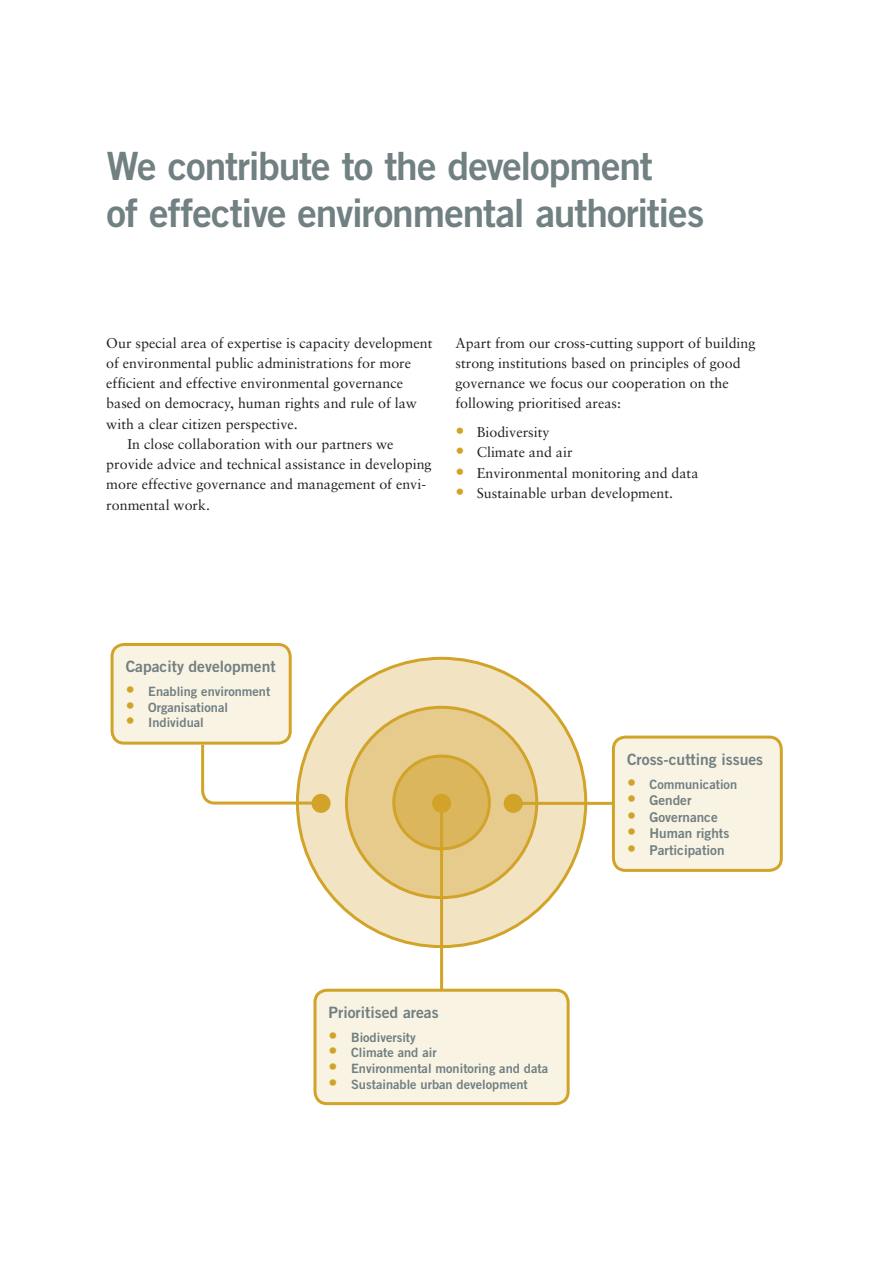
<style>
.page{position:relative;width:893px;height:1263px;background:#fff}
.page>*{position:absolute;margin:0;border:0;box-sizing:border-box;transform-origin:0 0}
.Rubrik_Nivå_1{font:39px/46.8px "Trade Gothic LT Bold Two";letter-spacing:-.03em;color:#718082}
.Punktlista{font:15.6px "Trade Gothic LT Bold Two";color:#718082}
.Brödtext{font:14.25px/20.2px "Sabon LT";color:#231f20}
.Brödtext_Indrag{font:14.25px/20.2px "Sabon LT";color:#231f20}
.t1{font:13.5px "Trade Gothic LT Bold Two";color:#718082}
.t2{font:12.9px "Trade Gothic LT Bold Two";color:#718082}
.s1{font-size:18px;color:#d1a328}
</style>
<div class="page">
<div style="left:297px;top:658px;width:289px;height:288px;background:#f2e3c2;border-radius:50%"></div>
<div style="left:346px;top:707px;width:191px;height:191px;background:#e6cb8d;border-radius:50%"></div>
<div style="left:394px;top:756px;width:95px;height:93px;background:#dbb65c;border-radius:50%"></div>
<div style="left:392px;top:754px;width:99px;height:96px;border:3px solid #d1a328;border-radius:50%"></div>
<div style="left:432px;top:794px;width:19px;height:19px;background:#d1a328;border-radius:50%"></div>
<div style="left:504px;top:794px;width:19px;height:19px;background:#d1a328;border-radius:50%"></div>
<div style="left:311px;top:794px;width:20px;height:19px;background:#d1a328;border-radius:50%"></div>
<div style="left:315px;top:990px;width:253px;height:114px;background:#f9f3e4;border-radius:12px"></div>
<div style="left:313px;top:989px;width:257px;height:116px;border:3px solid #d1a328;border-radius:12px"></div>
<div style="left:112px;top:644px;width:178px;height:99px;background:#f9f3e4;border-radius:12px"></div>
<div style="left:111px;top:643px;width:181px;height:102px;border:3px solid #d1a328;border-radius:12px"></div>
<div style="left:613px;top:737px;width:168px;height:133px;background:#f9f3e4;border-radius:12px"></div>
<div style="left:612px;top:736px;width:171px;height:136px;border:3px solid #d1a328;border-radius:12px"></div>
<svg style="left:200px;top:742px;width:118px;height:64px"></svg>
<hr style="left:513px;top:802px;width:100px;height:3px;background:#d1a328">
<hr style="left:440px;top:804px;width:3px;height:186px;background:#d1a328">
<p class="Rubrik_Nivå_1" style="left:107px;top:142px;width:599px">We contribute to the development<br>of effective environmental authorities</p>
<p class="Brödtext" style="left:106px;top:332px;width:328px">Our special area of expertise is capacity development of environmental public administrations for more efficient and effective environmental governance based on democracy, human rights and rule of law with a clear citizen perspective.</p>
<p class="Brödtext_Indrag" style="left:106px;top:434px;width:327px;text-indent:21px">In close collaboration with our partners we provide advice and technical assistance in developing more effective governance and management of envi&shy;ronmental work.</p>
<p class="Brödtext" style="left:455px;top:332px;width:302px">Apart from our cross-cutting support of building strong institutions based on principles of good governance we focus our cooperation on the following prioritised areas:</p>
<p class="Brödtext" style="left:455px;top:422px;width:96px"><span class="s1">•</span> Biodiversity</p>
<p class="Brödtext" style="left:455px;top:442px;width:119px"><span class="s1">•</span> Climate and air</p>
<p class="Brödtext" style="left:455px;top:462px;width:244px"><span class="s1">•</span> Environmental monitoring and data</p>
<p class="Brödtext" style="left:455px;top:483px;width:219px"><span class="s1">•</span> Sustainable urban development.</p>
<p class="Punktlista" style="left:126px;top:657px;width:152px">Capacity development</p>
<p class="t2" style="left:126px;top:683px;width:146px"><span class="s1">•</span> Enabling environment</p>
<p class="t2" style="left:126px;top:699px;width:104px"><span class="s1">•</span> Organisational</p>
<p class="t2" style="left:126px;top:715px;width:80px"><span class="s1">•</span> Individual</p>
<p class="Punktlista" style="left:627px;top:750px;width:138px">Cross-cutting issues</p>
<p class="t2" style="left:627px;top:776px;width:112px"><span class="s1">•</span> Communication</p>
<p class="t1" style="left:627px;top:792px;width:66px"><span class="s1">•</span> Gender</p>
<p class="t1" style="left:627px;top:808px;width:92px"><span class="s1">•</span> Governance</p>
<p class="t1" style="left:627px;top:825px;width:104px"><span class="s1">•</span> Human rights</p>
<p class="t1" style="left:627px;top:841px;width:99px"><span class="s1">•</span> Participation</p>
<p class="Punktlista" style="left:329px;top:1003px;width:112px">Prioritised areas</p>
<p class="t2" style="left:329px;top:1029px;width:89px"><span class="s1">•</span> Biodiversity</p>
<p class="t2" style="left:329px;top:1045px;width:109px"><span class="s1">•</span> Climate and air</p>
<p class="t2" style="left:329px;top:1060px;width:221px"><span class="s1">•</span> Environmental monitoring and data</p>
<p class="t2" style="left:329px;top:1076px;width:201px"><span class="s1">•</span> Sustainable urban development</p>
</div>
